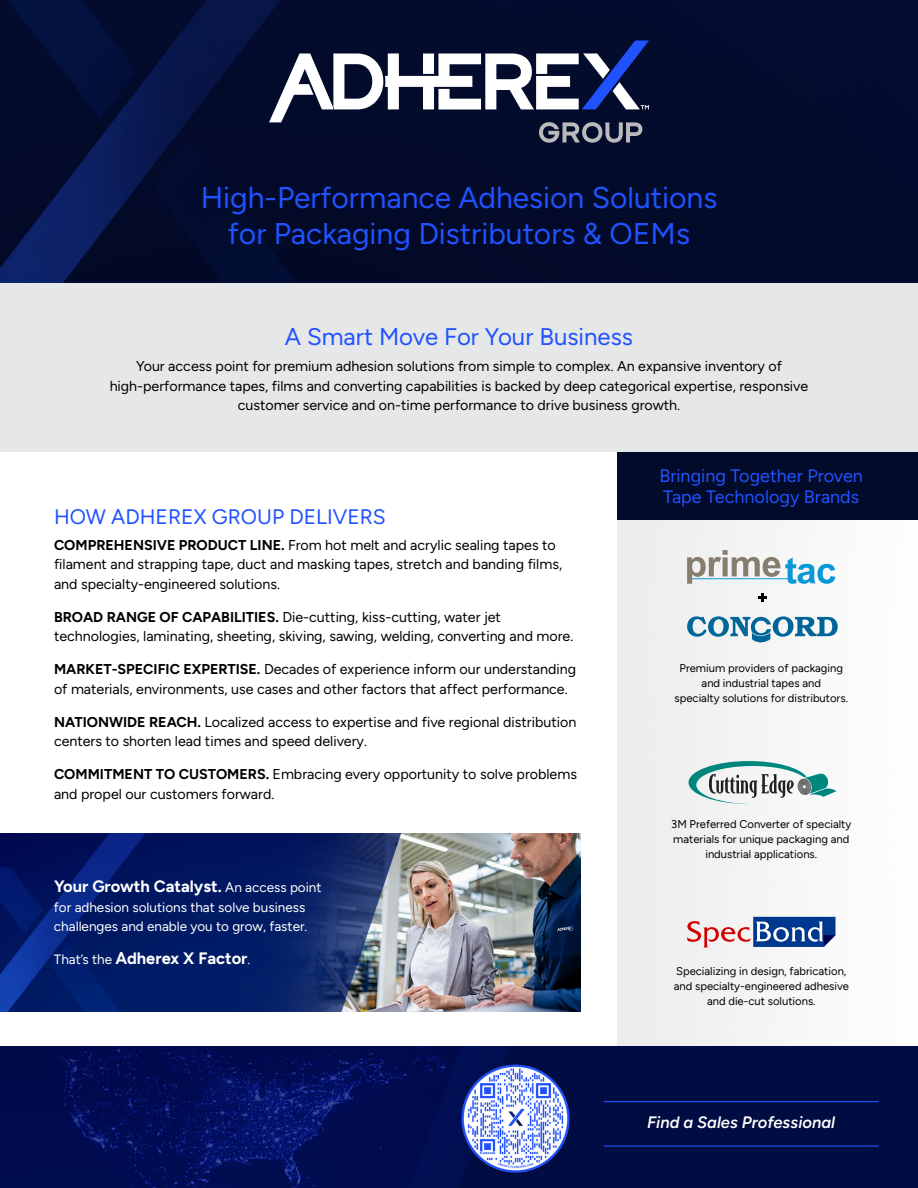
<style>
.page{position:relative;width:918px;height:1188px;background:#fff}
.page>*{position:absolute;margin:0;border:0;box-sizing:border-box;transform-origin:0 0}
.t1{font:30px/36px "Figtree";color:#2152ff;text-align:center}
.t2{font:24px "Figtree";color:#2152ff}
.t3{font:21px "Figtree";color:#2152ff}
.t4{font:18px/21px "Figtree";color:#2152ff}
.t5{font:700 16.5px "Figtree";color:#fff}
.t6{font:italic 600 16.5px "Figtree";color:#fff}
.t7{font:14.25px/19.5px "Figtree";color:#000}
.t8{font:13.5px/19.5px "Figtree";color:#fff}
.t9{font:11.25px/15px "Figtree";color:#000;text-align:center}
.s1{font-weight:700}
.s2{font-weight:400;font-size:13.5px}
</style>
<div class="page">
<img style="left:0;top:0;width:918px;height:283px">
<svg style="left:269px;top:41px;width:380px;height:102px"></svg>
<div style="left:618px;top:520px;width:219px;height:526px;background:#f2f2f2"></div>
<div style="left:0;top:284px;width:918px;height:168px;background:#e6e7e8"></div>
<svg style="left:689px;top:761px;width:147px;height:43px"></svg>
<svg style="left:687px;top:616px;width:151px;height:30px"></svg>
<svg style="left:687px;top:550px;width:148px;height:34px"></svg>
<svg style="left:687px;top:917px;width:148px;height:30px"></svg>
<div style="left:618px;top:452px;width:300px;height:68px;background:#030b2b"></div>
<img style="left:0;top:1046px;width:918px;height:142px">
<img style="left:0;top:834px;width:580px;height:177px">
<img style="left:459px;top:1062px;width:112px;height:113px">
<hr style="left:604px;top:1101px;width:275px;height:1px;background:#2152ff">
<hr style="left:604px;top:1146px;width:275px;height:1px;background:#2152ff">
<svg style="left:758px;top:594px;width:9px;height:8px"></svg>
<h1 class="t1" style="left:201px;top:179px;width:518px">High-Performance Adhesion Solutions for Packaging Distributors &amp; OEMs</h1>
<h2 class="t2" style="left:285px;top:323px;width:350px">A Smart Move For Your Business</h2>
<p class="t7" style="left:110px;top:357px;width:700px;text-align:center">Your access point for premium adhesion solutions from simple to complex. An expansive inventory of high-performance tapes, films and converting capabilities is backed by deep categorical expertise, responsive customer service and on-time performance to drive business growth.</p>
<h3 class="t3" style="left:54px;top:504px;width:333px">HOW ADHEREX GROUP DELIVERS</h3>
<p class="t7" style="left:54px;top:535px;width:510px"><span class="s1">COMPREHENSIVE PRODUCT LINE.</span> From hot melt and acrylic sealing tapes to filament and strapping tape, duct and masking tapes, stretch and banding films, and specialty-engineered solutions.</p>
<p class="t7" style="left:54px;top:607px;width:521px"><span class="s1">BROAD RANGE OF CAPABILITIES.</span> Die-cutting, kiss-cutting, water jet technologies, laminating, sheeting, skiving, sawing, welding, converting and more.</p>
<p class="t7" style="left:54px;top:660px;width:524px"><span class="s1">MARKET-SPECIFIC EXPERTISE.</span> Decades of experience inform our understanding of materials, environments, use cases and other factors that affect performance.</p>
<p class="t7" style="left:54px;top:712px;width:524px"><span class="s1">NATIONWIDE REACH.</span> Localized access to expertise and five regional distribution centers to shorten lead times and speed delivery.</p>
<p class="t7" style="left:54px;top:765px;width:524px"><span class="s1">COMMITMENT TO CUSTOMERS.</span> Embracing every opportunity to solve problems and propel our customers forward.</p>
<p class="t5" style="left:54px;top:877px;width:269px">Your Growth Catalyst. <span class="s2">An access point</span></p>
<p class="t8" style="left:54px;top:897px;width:255px">for adhesion solutions that solve business challenges and enable you to grow, faster.</p>
<p class="t5" style="left:54px;top:949px;width:198px"><span class="s2">That’s the</span> Adherex X Factor<span class="s2">.</span></p>
<p class="t4" style="left:659px;top:465px;width:205px">Bringing Together Proven<br>Tape Technology Brands</p>
<p class="t9" style="left:675px;top:661px;width:175px">Premium providers of packaging and industrial tapes and<br>specialty solutions for distributors.</p>
<p class="t9" style="left:671px;top:816px;width:182px">3M Preferred Converter of specialty materials for unique packaging and industrial applications.</p>
<p class="t9" style="left:674px;top:964px;width:177px">Specializing in design, fabrication, and specialty-engineered adhesive and die-cut solutions.</p>
<p class="t6" style="left:647px;top:1113px;width:189px">Find a Sales Professional</p>
</div>
